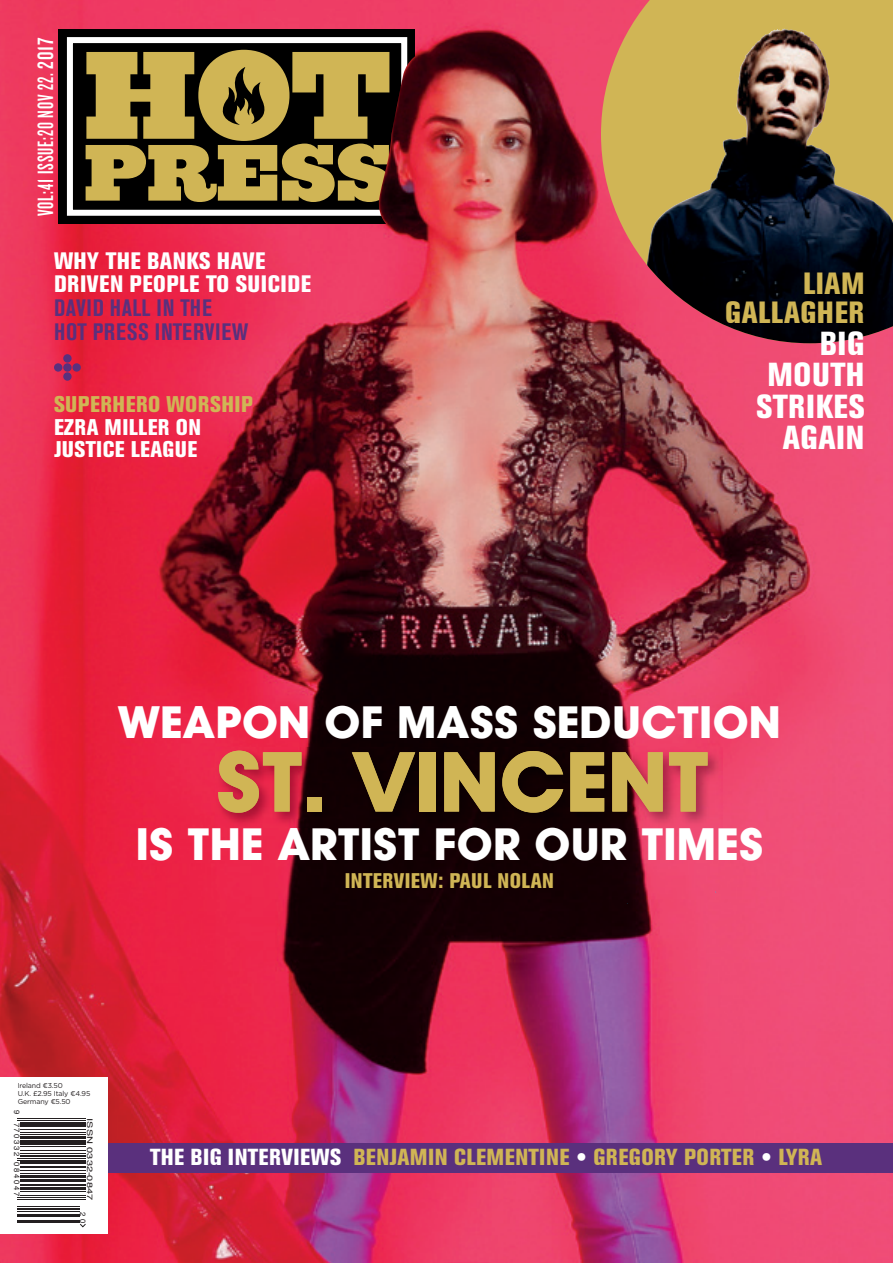
<style>
.page{position:relative;width:893px;height:1263px;background:#fff}
.page>*{position:absolute;margin:0;border:0;box-sizing:border-box;transform-origin:0 0}
.t1{font:700 84px "Avant Garde BQ";color:#d0b555}
.t2{font:700 45px "Avant Garde BQ";color:#fff}
.t3{font:800 condensed 33px/31.5px "Akzidenz Grotesk BE";letter-spacing:.02em;color:#fff;text-align:right}
.t4{font:800 condensed 30.45px/29px "Akzidenz Grotesk BE";letter-spacing:.02em;color:#d0b555;text-align:right}
.t5{font:800 condensed 23.55px/23.5px "Akzidenz Grotesk BE";letter-spacing:.02em;color:#fff}
.t6{font:700 condensed 23.55px/23.5px "Akzidenz Grotesk BE";letter-spacing:.02em;color:#5a307d}
.t7{font:23.1px "Knockout HTF47 Bantamweight";letter-spacing:.04em;color:#fff}
.t8{font:800 condensed 22.95px "Akzidenz Grotesk BE";letter-spacing:.02em;color:#d0b555}
.t9{font:800 condensed 22.5px/22.5px "Akzidenz Grotesk BE";letter-spacing:.02em;color:#fff}
.t10{font:800 condensed 22.5px "Akzidenz Grotesk BE";letter-spacing:.02em;color:#d0b555}
.t11{font:800 condensed 21px "Akzidenz Grotesk BE";letter-spacing:.02em;color:#d0b555}
.t12{font:7.65px "Helvetica";letter-spacing:.21em;color:#231f20}
.t13{font:7.65px "Helvetica";color:#231f20;scale:1.44 1}
.t14{font:7.05px/8.2px "Gotham";letter-spacing:-.02em;color:#231f20}
.s1{font-family:"Knockout HTF48 Featherweight"}
.s2{color:#fff}
.s3{font-family:"Gotham";font-weight:900;font-stretch:normal;color:#fff}
</style>
<div class="page">
<img style="left:0;top:0;width:893px;height:1263px">
<div style="left:58px;top:30px;width:357px;height:194px;background:#000"></div>
<svg style="left:86px;top:50px;width:289px;height:152px"></svg>
<div style="left:67px;top:37px;width:340px;height:179px;border:6px solid #fff"></div>
<div style="left:99px;top:1143px;width:794px;height:29px;background:#5a307d"></div>
<div style="left:63px;top:354px;width:9px;height:9px;background:#5a307d;border-radius:50%"></div>
<div style="left:54px;top:363px;width:8px;height:9px;background:#5a307d;border-radius:50%"></div>
<div style="left:63px;top:363px;width:9px;height:9px;background:#5a307d;border-radius:50%"></div>
<div style="left:73px;top:363px;width:8px;height:9px;background:#5a307d;border-radius:50%"></div>
<div style="left:63px;top:372px;width:9px;height:9px;background:#5a307d;border-radius:50%"></div>
<svg style="left:601px;top:0;width:292px;height:343px;background:#d58d59"></svg>
<img style="left:647px;top:28px;width:246px;height:315px">
<img style="left:375px;top:31px;width:222px;height:241px">
<div style="left:0;top:1077px;width:108px;height:156px;background:#fff"></div>
<hr style="left:17px;top:1118px;width:68px;height:1px;background:#231f20">
<hr style="left:17px;top:1120px;width:68px;height:1px;background:#231f20">
<hr style="left:20px;top:1122px;width:65px;height:2px;background:#231f20">
<hr style="left:20px;top:1125px;width:65px;height:2px;background:#231f20">
<hr style="left:20px;top:1129px;width:65px;height:1px;background:#231f20">
<hr style="left:20px;top:1132px;width:65px;height:1px;background:#231f20">
<hr style="left:20px;top:1134px;width:65px;height:1px;background:#231f20">
<hr style="left:20px;top:1136px;width:65px;height:3px;background:#231f20">
<hr style="left:20px;top:1140px;width:65px;height:3px;background:#231f20">
<hr style="left:20px;top:1144px;width:65px;height:1px;background:#231f20">
<hr style="left:20px;top:1146px;width:65px;height:1px;background:#231f20">
<hr style="left:20px;top:1150px;width:65px;height:1px;background:#231f20">
<hr style="left:20px;top:1153px;width:65px;height:1px;background:#231f20">
<hr style="left:20px;top:1155px;width:65px;height:2px;background:#231f20">
<hr style="left:17px;top:1158px;width:68px;height:1px;background:#231f20">
<hr style="left:17px;top:1159px;width:68px;height:1px;background:#231f20">
<hr style="left:20px;top:1161px;width:65px;height:3px;background:#231f20">
<hr style="left:20px;top:1166px;width:65px;height:1px;background:#231f20">
<hr style="left:20px;top:1167px;width:65px;height:1px;background:#231f20">
<hr style="left:20px;top:1170px;width:65px;height:1px;background:#231f20">
<hr style="left:20px;top:1173px;width:65px;height:1px;background:#231f20">
<hr style="left:20px;top:1175px;width:65px;height:3px;background:#231f20">
<hr style="left:20px;top:1179px;width:65px;height:3px;background:#231f20">
<hr style="left:20px;top:1184px;width:65px;height:1px;background:#231f20">
<hr style="left:20px;top:1185px;width:65px;height:1px;background:#231f20">
<hr style="left:20px;top:1187px;width:65px;height:3px;background:#231f20">
<hr style="left:20px;top:1191px;width:65px;height:1px;background:#231f20">
<hr style="left:20px;top:1195px;width:65px;height:1px;background:#231f20">
<hr style="left:17px;top:1197px;width:68px;height:1px;background:#231f20">
<hr style="left:17px;top:1199px;width:68px;height:1px;background:#231f20">
<hr style="left:17px;top:1206px;width:62px;height:1px;background:#231f20">
<hr style="left:17px;top:1208px;width:62px;height:1px;background:#231f20">
<hr style="left:17px;top:1211px;width:62px;height:1px;background:#231f20">
<hr style="left:17px;top:1214px;width:62px;height:1px;background:#231f20">
<hr style="left:17px;top:1216px;width:62px;height:1px;background:#231f20">
<hr style="left:17px;top:1220px;width:62px;height:1px;background:#231f20">
<hr style="left:17px;top:1222px;width:62px;height:1px;background:#231f20">
<svg style="left:80px;top:1223px;width:6px;height:4px"></svg>
<img style="left:215px;top:747px;width:508px;height:81px">
<p class="t7" style="left:34px;top:216px;width:180px;rotate:-90deg">VOL:41 ISSUE:20 NOV 22. <span class="s1">2017</span></p>
<p class="t5" style="left:54px;top:249px;width:258px">WHY THE BANKS HAVE<br>DRIVEN PEOPLE TO SUICIDE</p>
<p class="t6" style="left:54px;top:296px;width:196px">DAVID HALL IN THE<br>HOT PRESS INTERVIEW</p>
<p class="t10" style="left:54px;top:391px;width:200px">SUPERHERO WORSHIP</p>
<p class="t9" style="left:54px;top:416px;width:149px">EZRA MILLER ON<br>JUSTICE LEAGUE</p>
<h3 class="t4" style="left:725px;top:269px;width:141px">LIAM<br>GALLAGHER</h3>
<h3 class="t3" style="left:756px;top:328px;width:109px">BIG<br>MOUTH<br>STRIKES<br>AGAIN</h3>
<h2 class="t2" style="left:118px;top:696px;width:664px">WEAPON OF MASS SEDUCTION</h2>
<h1 class="t1" style="left:215px;top:732px;width:495px">ST. VINCENT</h1>
<h2 class="t2" style="left:136px;top:817px;width:629px">IS THE ARTIST FOR OUR TIMES</h2>
<p class="t11" style="left:345px;top:868px;width:211px">INTERVIEW: PAUL NOLAN</p>
<p class="t14" style="left:18px;top:1081px;width:74px">Ireland ¤3.50<br>U.K. £2.95 Italy ¤4.95<br>Germany ¤5.50</p>
<p class="t12" style="left:23px;top:1110px;width:88px;rotate:90deg">9 770332 084047</p>
<p class="t13" style="left:96px;top:1118px;width:58px;rotate:90deg">ISSN 0332-0847</p>
<p class="t12" style="left:89px;top:1212px;width:13px;rotate:90deg">2 0</p>
<p class="t8" style="left:150px;top:1143px;width:674px"><span class="s2">THE BIG INTERVIEWS</span> BENJAMIN CLEMENTINE <span class="s3">•</span> GREGORY PORTER <span class="s3">•</span> LYRA</p>
</div>
